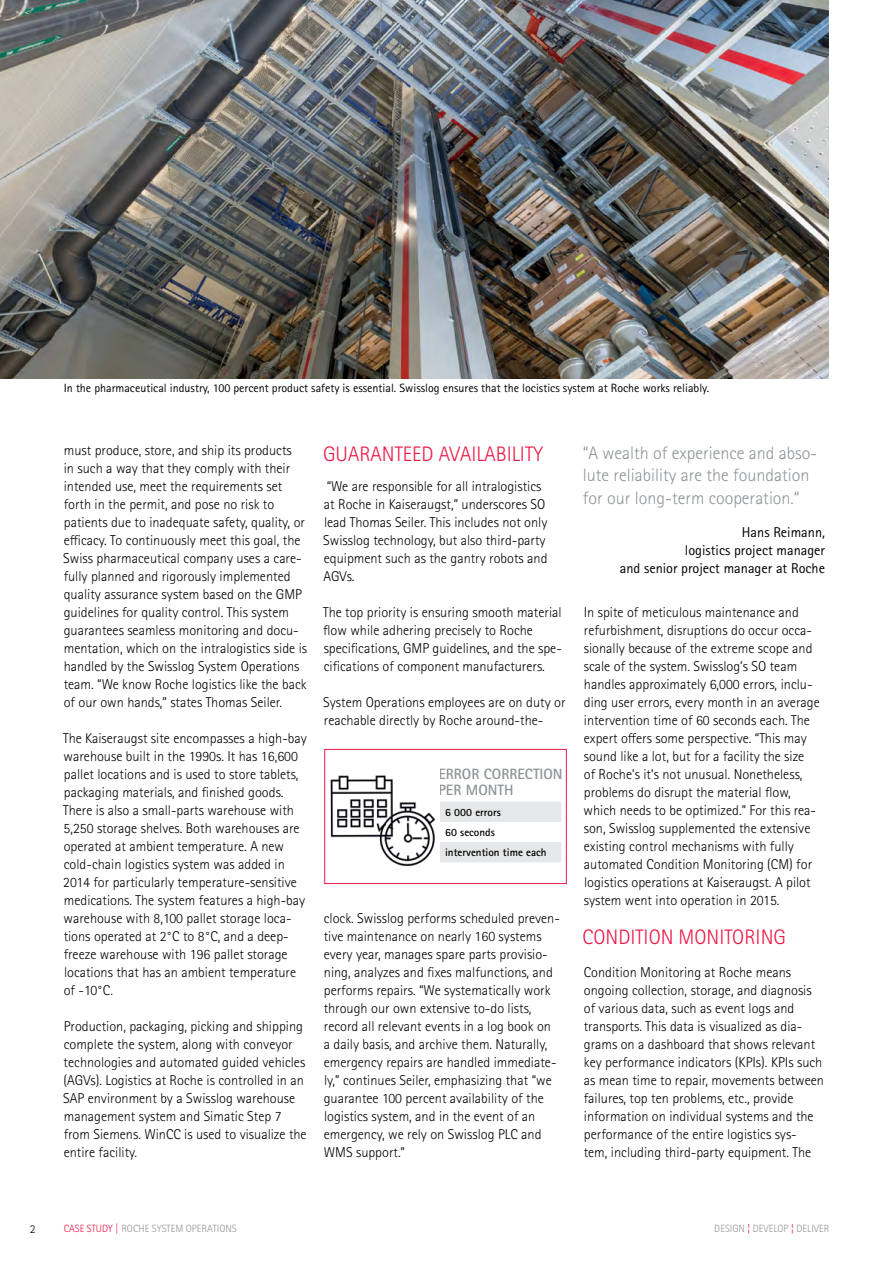
<style>
.page{position:relative;width:893px;height:1263px;background:#fff}
.page>*{position:absolute;margin:0;border:0;box-sizing:border-box;transform-origin:0 0}
.t1{font:300 21px "Rotis Sans Serif Pro";color:#ed1846}
.t2{font:300 18px/22.5px "Rotis Sans Serif Pro";color:#8d9396}
.t3{font:700 15px/15.8px "Rotis Sans Serif Pro";color:#8d9396}
.t4{font:300 14.25px/18px "Rotis Sans Serif Pro";color:#000}
.t5{font:14.25px/18px "Rotis Sans Serif Pro";color:#000;text-align:right}
.t6{font:12px "Rotis Sans Serif Pro";color:#000}
.t7{font:300 12px "Rotis Sans Serif Pro";color:#000}
.t8{font:700 11.1px/20.2px "Rotis Sans Serif Pro";color:#000}
.t9{font:300 10.5px "Rotis Sans Serif Pro";color:#939598}
.s1{color:#ed1846}
.s2{font-weight:400;color:#ed1846}
</style>
<div class="page">
<img style="left:0;top:0;width:829px;height:379px">
<div style="left:324px;top:749px;width:243px;height:135px;background:#fff;border:1px solid #ed1846"></div>
<svg style="left:440px;top:802px;width:121px;height:60px"></svg>
<img style="left:330px;top:775px;width:105px;height:92px">
<p class="t6" style="left:64px;top:381px;width:647px">In the pharmaceutical industry, 100 percent product safety is essential. Swisslog ensures that the locistics system at Roche works reliably.</p>
<p class="t4" style="left:63px;top:442px;width:245px">must produce, store, and ship its products<br>in such a way that they comply with their intended use, meet the requirements set forth in the permit, and pose no risk to patients due to inadequate safety, quality, or efficacy. To continuously meet this goal, the Swiss pharmaceutical company uses a care&shy;fully planned and rigorously implemented quality assurance system based on the GMP guidelines for quality control. This system guarantees seamless monitoring and docu&shy;mentation, which on the intralogistics side is handled by the Swisslog System Operations team. “We know Roche logistics like the back of our own hands,” states Thomas Seiler.</p>
<p class="t4" style="left:63px;top:730px;width:245px">The Kaiseraugst site encompasses a high-bay warehouse built in the 1990s. It has 16,600 pallet locations and is used to store tablets, packaging materials, and finished goods.<br>There is also a small-parts warehouse with 5,250 storage shelves. Both warehouses are operated at ambient temperature. A new cold-chain logistics system was added in 2014 for particularly temperature-sensitive medications. The system features a high-bay warehouse with 8,100 pallet storage loca&shy;tions operated at 2°C to 8°C, and a deep&shy;freeze warehouse with 196 pallet storage locations that has an ambient temperature of -10°C.</p>
<p class="t4" style="left:63px;top:1018px;width:245px">Production, packaging, picking and shipping complete the system, along with conveyor technologies and automated guided vehicles (AGVs). Logistics at Roche is controlled in an SAP environment by a Swisslog warehouse management system and Simatic Step 7 from Siemens. WinCC is used to visualize the entire facility.</p>
<h1 class="t1" style="left:323px;top:442px;width:222px">GUARANTEED AVAILABILITY</h1>
<p class="t2" style="left:583px;top:442px;width:236px">“A wealth of experience and abso&shy;lute reliability are the foundation for our long-term cooperation.“</p>
<p class="t5" style="left:620px;top:523px;width:207px">Hans Reimann,<br>logistics project manager<br>and senior project manager at Roche</p>
<p class="t4" style="left:323px;top:478px;width:226px">“We are responsible for all intralogistics at Roche in Kaiseraugst,” underscores SO lead Thomas Seiler. This includes not only Swisslog technology, but also third-party equipment such as the gantry robots and AGVs.</p>
<p class="t4" style="left:323px;top:604px;width:240px">The top priority is ensuring smooth material flow while adhering precisely to Roche specifications, GMP guidelines, and the spe&shy;cifications of component manufacturers.</p>
<p class="t4" style="left:323px;top:694px;width:244px">System Operations employees are on duty or reachable directly by Roche around-the-</p>
<p class="t4" style="left:584px;top:604px;width:238px">In spite of meticulous maintenance and refurbishment, disruptions do occur occa&shy;sionally because of the extreme scope and scale of the system. Swisslog’s SO team handles approximately 6,000 errors, inclu&shy;ding user errors, every month in an average intervention time of 60 seconds each. The expert offers some perspective. “This may sound like a lot, but for a facility the size<br>of Roche’s it’s not unusual. Nonetheless, problems do disrupt the material flow, which needs to be optimized.” For this rea&shy;son, Swisslog supplemented the extensive existing control mechanisms with fully automated Condition Monitoring (CM) for logistics operations at Kaiseraugst. A pilot system went into operation in 2015.</p>
<p class="t3" style="left:438px;top:766px;width:126px">ERROR CORRECTION<br>PER MONTH</p>
<p class="t8" style="left:445px;top:802px;width:103px">6 000 errors<br>60 seconds intervention time each</p>
<p class="t4" style="left:324px;top:910px;width:238px">clock. Swisslog performs scheduled preven&shy;tive maintenance on nearly 160 systems every year, manages spare parts provisio&shy;ning, analyzes and fixes malfunctions, and performs repairs. “We systematically work through our own extensive to-do lists, record all relevant events in a log book on a daily basis, and archive them. Naturally, emergency repairs are handled immediate&shy;ly,” continues Seiler, emphasizing that “we guarantee 100 percent availability of the logistics system, and in the event of an emergency, we rely on Swisslog PLC and WMS support.”</p>
<h1 class="t1" style="left:583px;top:925px;width:205px">CONDITION MONITORING</h1>
<p class="t4" style="left:584px;top:964px;width:242px">Condition Monitoring at Roche means ongoing collection, storage, and diagnosis of various data, such as event logs and transports. This data is visualized as dia&shy;grams on a dashboard that shows relevant key performance indicators (KPIs). KPIs such as mean time to repair, movements between failures, top ten problems, etc., provide information on individual systems and the performance of the entire logistics sys-<br>tem, including third-party equipment. The</p>
<p class="t7" style="left:30px;top:1222px;width:7px">2</p>
<p class="t9" style="left:64px;top:1222px;width:174px"><span class="s1">CASE STUDY |</span> ROCHE SYSTEM OPERATIONS</p>
<p class="t9" style="left:714px;top:1222px;width:117px">DESIGN <span class="s2">¦</span> DEVELOP <span class="s2">¦</span> DELIVER</p>
</div>
